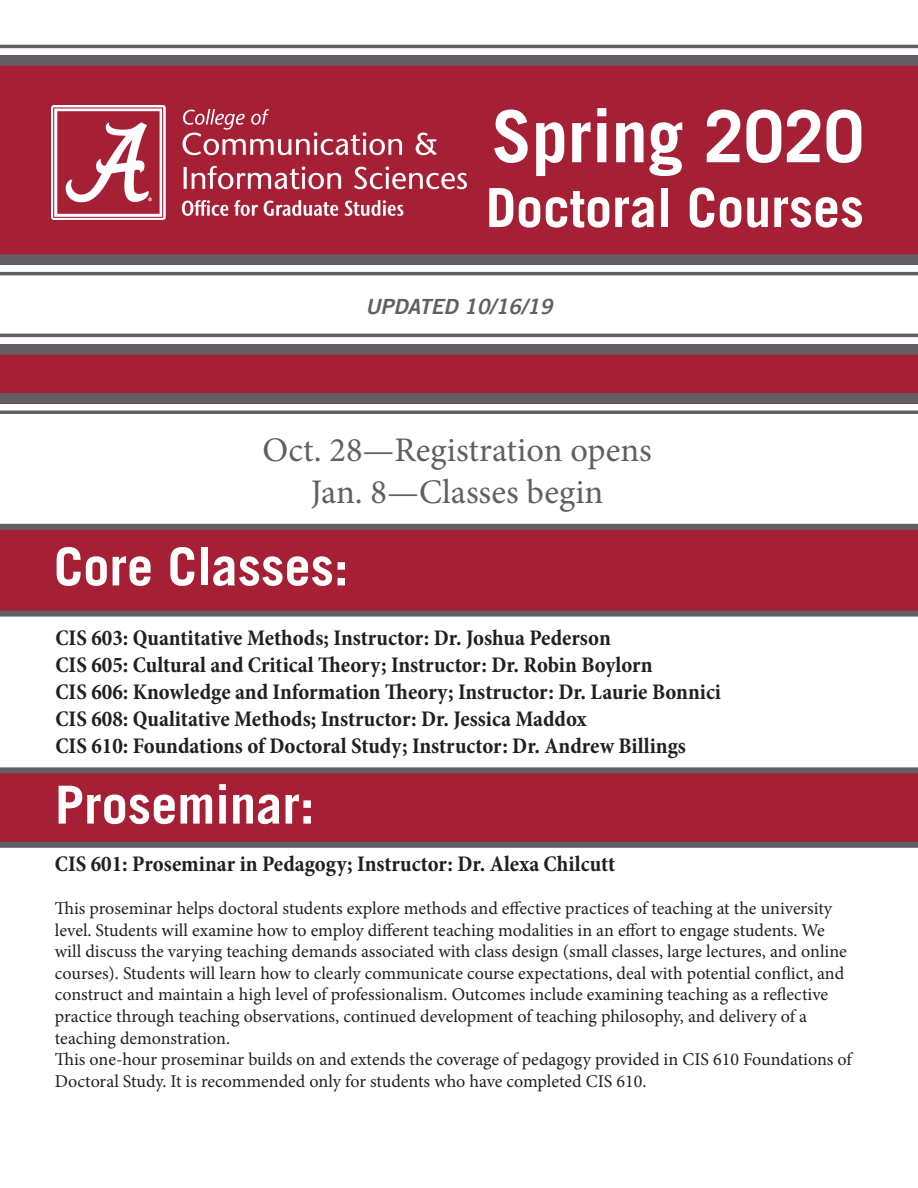
<style>
.page{position:relative;width:918px;height:1188px;background:#fff}
.page>*{position:absolute;margin:0;border:0;box-sizing:border-box;transform-origin:0 0}
.t1{font:700 72px "Trade Gothic LT";color:#fff}
.t2{font:700 54px "Trade Gothic LT";color:#fff}
.t3{font:700 52.5px "Trade Gothic LT";color:#fff}
.t4{font:34.5px "Minion Pro";color:#625f64}
.t5{font:700 condensed 22.5px "Minion Pro";color:#231f20}
.t6{font:italic 21px "Trade Gothic LT Bold Two";color:#625f64}
.t7{font:18px/21.6px "Minion Pro";color:#231f20}
</style>
<div class="page">
<svg style="left:0;top:524px;width:918px;height:93px;background:#9d293b"></svg>
<svg style="left:0;top:44px;width:918px;height:232px"></svg>
<svg style="left:0;top:55px;width:918px;height:210px;background:#9c283b"></svg>
<svg style="left:0;top:333px;width:918px;height:81px"></svg>
<svg style="left:0;top:344px;width:918px;height:60px;background:#8e3645"></svg>
<svg style="left:0;top:767px;width:918px;height:81px;background:#9c2a3d"></svg>
<img style="left:51px;top:105px;width:416px;height:115px">
<p class="t1" style="left:492px;top:92px;width:374px">Spring 2020</p>
<p class="t2" style="left:486px;top:175px;width:379px">Doctoral Courses</p>
<p class="t6" style="left:365px;top:293px;width:189px">UPDATED 10/16/19</p>
<p class="t4" style="left:262px;top:427px;width:391px">Oct. 28—Registration opens</p>
<p class="t4" style="left:311px;top:468px;width:294px">Jan. 8—Classes begin</p>
<p class="t3" style="left:54px;top:534px;width:296px">Core Classes:</p>
<p class="t5" style="left:56px;top:623px;width:557px">CIS 603: Quantitative Methods; Instructor: Dr. Joshua Pederson</p>
<p class="t5" style="left:56px;top:650px;width:599px">CIS 605: Cultural and Critical Theory; Instructor: Dr. Robin Boylorn</p>
<p class="t5" style="left:56px;top:677px;width:667px">CIS 606: Knowledge and Information Theory; Instructor: Dr. Laurie Bonnici</p>
<p class="t5" style="left:56px;top:704px;width:533px">CIS 608: Qualitative Methods; Instructor: Dr. Jessica Maddox</p>
<p class="t5" style="left:56px;top:731px;width:632px">CIS 610: Foundations of Doctoral Study; Instructor: Dr. Andrew Billings</p>
<p class="t3" style="left:55px;top:773px;width:261px">Proseminar:</p>
<p class="t5" style="left:55px;top:848px;width:562px">CIS 601: Proseminar in Pedagogy; Instructor: Dr. Alexa Chilcutt</p>
<p class="t7" style="left:55px;top:897px;width:793px">This proseminar helps doctoral students explore methods and effective practices of teaching at the university level. Students will examine how to employ different teaching modalities in an effort to engage students. We will discuss the varying teaching demands associated with class design (small classes, large lectures, and online courses). Students will learn how to clearly communicate course expectations, deal with potential conflict, and construct and maintain a high level of professionalism. Outcomes include examining teaching as a reflective practice through teaching observations, continued development of teaching philosophy, and delivery of a</p>
<p class="t7" style="left:55px;top:1027px;width:177px">teaching demonstration.</p>
<p class="t7" style="left:55px;top:1049px;width:798px">This one-hour proseminar builds on and extends the coverage of pedagogy provided in CIS 610 Foundations of<br>Doctoral Study. It is recommended only for students who have completed CIS 610.</p>
</div>
